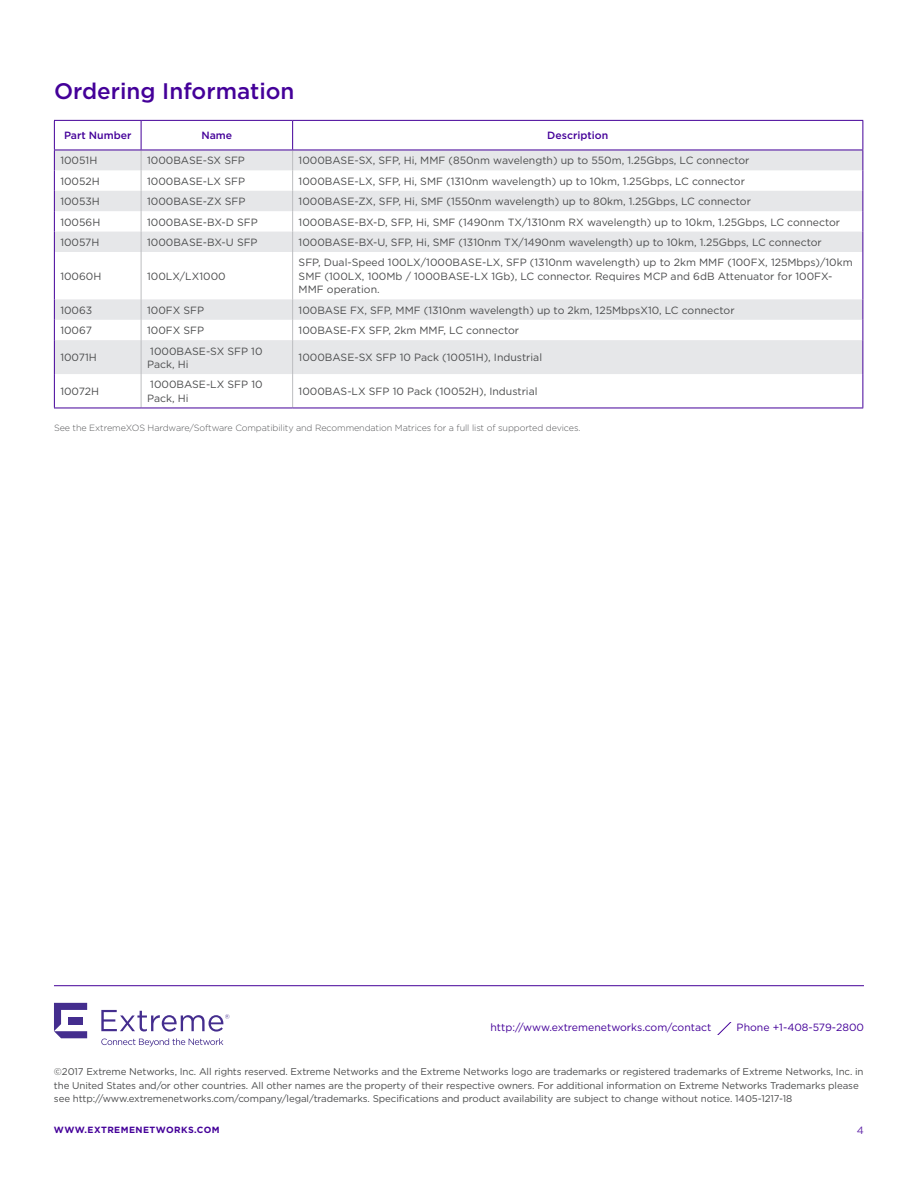
<style>
.page{position:relative;width:918px;height:1188px;background:#fff}
.page>*{position:absolute;margin:0;border:0;box-sizing:border-box;transform-origin:0 0}
.t1{font:500 22.5px "Gotham";color:#409}
.Table_Body_Copy_Left{font:10.5px/13.5px "Gotham";color:#4b4c4d}
.t2{font:10.5px "Gotham";color:#409}
.Table_-_Purple_Heade{font:500 10.5px "Gotham";color:#409}
.t3{font:10.5px "Gotham";color:#6026a8}
.t4{font:9.75px/13.5px "Gotham";letter-spacing:-.01em;color:#4b4c4d}
.t5{font:300 9px "Gotham";letter-spacing:-.01em;color:#57585a}
.t6{font:700 9px "Gotham";letter-spacing:.05em;color:#409}
</style>
<div class="page">
<hr style="left:54px;top:985px;width:810px;height:1px;background:#409">
<svg style="left:717px;top:1022px;width:15px;height:13px"></svg>
<svg style="left:54px;top:1003px;width:33px;height:35px"></svg>
<svg style="left:101px;top:1010px;width:128px;height:22px"></svg>
<svg style="left:101px;top:1038px;width:122px;height:8px"></svg>
<svg style="left:55px;top:151px;width:807px;height:223px;fill:#eaeaec"></svg>
<hr style="left:293px;top:120px;width:570px;height:1px;background:#409">
<hr style="left:54px;top:120px;width:87px;height:1px;background:#409">
<hr style="left:141px;top:252px;width:1px;height:47px;background:#bcbdc0">
<hr style="left:292px;top:252px;width:1px;height:47px;background:#bcbdc0">
<svg style="left:141px;top:299px;width:1px;height:41px"></svg>
<svg style="left:292px;top:299px;width:1px;height:41px"></svg>
<hr style="left:141px;top:340px;width:1px;height:34px;background:#bcbdc0">
<hr style="left:292px;top:340px;width:1px;height:34px;background:#bcbdc0">
<hr style="left:141px;top:374px;width:1px;height:34px;background:#bcbdc0">
<hr style="left:292px;top:374px;width:1px;height:34px;background:#bcbdc0">
<hr style="left:141px;top:120px;width:152px;height:1px;background:#409">
<svg style="left:141px;top:121px;width:1px;height:131px"></svg>
<svg style="left:292px;top:121px;width:1px;height:131px"></svg>
<hr style="left:54px;top:150px;width:87px;height:1px;background:#409">
<hr style="left:141px;top:150px;width:152px;height:1px;background:#409">
<hr style="left:293px;top:150px;width:570px;height:1px;background:#409">
<svg style="left:54px;top:121px;width:1px;height:131px"></svg>
<svg style="left:862px;top:121px;width:1px;height:131px"></svg>
<hr style="left:54px;top:252px;width:1px;height:47px;background:#409">
<hr style="left:862px;top:252px;width:1px;height:47px;background:#409">
<svg style="left:54px;top:299px;width:1px;height:41px"></svg>
<svg style="left:862px;top:299px;width:1px;height:41px"></svg>
<hr style="left:54px;top:340px;width:1px;height:34px;background:#409">
<hr style="left:862px;top:340px;width:1px;height:34px;background:#409">
<hr style="left:54px;top:374px;width:1px;height:34px;background:#409">
<hr style="left:862px;top:374px;width:1px;height:34px;background:#409">
<hr style="left:54px;top:408px;width:87px;height:1px;background:#409">
<hr style="left:141px;top:408px;width:152px;height:1px;background:#409">
<hr style="left:293px;top:408px;width:570px;height:1px;background:#409">
<h2 class="t1" style="left:54px;top:76px;width:242px">Ordering Information</h2>
<p class="Table_-_Purple_Heade" style="left:64px;top:129px;width:69px">Part Number</p>
<p class="Table_-_Purple_Heade" style="left:201px;top:129px;width:32px">Name</p>
<p class="Table_-_Purple_Heade" style="left:547px;top:129px;width:62px">Description</p>
<p class="Table_Body_Copy_Left" style="left:60px;top:154px;width:38px">10051H</p>
<p class="Table_Body_Copy_Left" style="left:147px;top:154px;width:99px">1000BASE-SX SFP</p>
<p class="Table_Body_Copy_Left" style="left:299px;top:154px;width:452px">1000BASE-SX, SFP, Hi, MMF (850nm wavelength) up to 550m, 1.25Gbps, LC connector</p>
<p class="Table_Body_Copy_Left" style="left:60px;top:174px;width:41px">10052H</p>
<p class="Table_Body_Copy_Left" style="left:147px;top:174px;width:99px">1000BASE-LX SFP</p>
<p class="Table_Body_Copy_Left" style="left:299px;top:174px;width:448px">1000BASE-LX, SFP, Hi, SMF (1310nm wavelength) up to 10km, 1.25Gbps, LC connector</p>
<p class="Table_Body_Copy_Left" style="left:60px;top:194px;width:41px">10053H</p>
<p class="Table_Body_Copy_Left" style="left:147px;top:194px;width:100px">1000BASE-ZX SFP</p>
<p class="Table_Body_Copy_Left" style="left:299px;top:194px;width:454px">1000BASE-ZX, SFP, Hi, SMF (1550nm wavelength) up to 80km, 1.25Gbps, LC connector</p>
<p class="Table_Body_Copy_Left" style="left:60px;top:215px;width:41px">10056H</p>
<p class="Table_Body_Copy_Left" style="left:147px;top:215px;width:112px">1000BASE-BX-D SFP</p>
<p class="Table_Body_Copy_Left" style="left:299px;top:215px;width:543px">1000BASE-BX-D, SFP, Hi, SMF (1490nm TX/1310nm RX wavelength) up to 10km, 1.25Gbps, LC connector</p>
<p class="Table_Body_Copy_Left" style="left:60px;top:235px;width:41px">10057H</p>
<p class="Table_Body_Copy_Left" style="left:147px;top:235px;width:112px">1000BASE-BX-U SFP</p>
<p class="Table_Body_Copy_Left" style="left:299px;top:235px;width:525px">1000BASE-BX-U, SFP, Hi, SMF (1310nm TX/1490nm wavelength) up to 10km, 1.25Gbps, LC connector</p>
<p class="Table_Body_Copy_Left" style="left:60px;top:269px;width:43px">10060H</p>
<p class="Table_Body_Copy_Left" style="left:147px;top:269px;width:80px">100LX/LX1000</p>
<p class="Table_Body_Copy_Left" style="left:299px;top:256px;width:556px">SFP, Dual-Speed 100LX/1000BASE-LX, SFP (1310nm wavelength) up to 2km MMF (100FX, 125Mbps)/10km<br>SMF (100LX, 100Mb / 1000BASE-LX 1Gb), LC connector. Requires MCP and 6dB Attenuator for 100FX-<br>MMF operation.</p>
<p class="Table_Body_Copy_Left" style="left:60px;top:303px;width:33px">10063</p>
<p class="Table_Body_Copy_Left" style="left:147px;top:303px;width:59px">100FX SFP</p>
<p class="Table_Body_Copy_Left" style="left:299px;top:303px;width:438px">100BASE FX, SFP, MMF (1310nm wavelength) up to 2km, 125MbpsX10, LC connector</p>
<p class="Table_Body_Copy_Left" style="left:60px;top:323px;width:33px">10067</p>
<p class="Table_Body_Copy_Left" style="left:147px;top:323px;width:59px">100FX SFP</p>
<p class="Table_Body_Copy_Left" style="left:299px;top:323px;width:222px">100BASE-FX SFP, 2km MMF, LC connector</p>
<p class="Table_Body_Copy_Left" style="left:60px;top:351px;width:38px">10071H</p>
<p class="Table_Body_Copy_Left" style="left:147px;top:344px;width:117px">1000BASE-SX SFP 10<br>Pack, Hi</p>
<p class="Table_Body_Copy_Left" style="left:299px;top:351px;width:245px">1000BASE-SX SFP 10 Pack (10051H), Industrial</p>
<p class="Table_Body_Copy_Left" style="left:60px;top:385px;width:40px">10072H</p>
<p class="Table_Body_Copy_Left" style="left:147px;top:378px;width:117px">1000BASE-LX SFP 10<br>Pack, Hi</p>
<p class="Table_Body_Copy_Left" style="left:299px;top:385px;width:240px">1000BAS-LX SFP 10 Pack (10052H), Industrial</p>
<p class="t5" style="left:54px;top:422px;width:528px">See the ExtremeXOS Hardware/Software Compatibility and Recommendation Matrices for a full list of supported devices.</p>
<p class="t2" style="left:490px;top:1021px;width:223px">http://www.extremenetworks.com/contact</p>
<p class="t2" style="left:737px;top:1021px;width:129px">Phone +1-408-579-2800</p>
<p class="t4" style="left:54px;top:1065px;width:811px">©2017 Extreme Networks, Inc. All rights reserved. Extreme Networks and the Extreme Networks logo are trademarks or registered trademarks of Extreme Networks, Inc. in the United States and/or other countries. All other names are the property of their respective owners. For additional information on Extreme Networks Trademarks please see http://www.extremenetworks.com/company/legal/trademarks. Specifications and product availability are subject to change without notice. 1405-1217-18</p>
<p class="t3" style="left:857px;top:1124px;width:9px">4</p>
<p class="t6" style="left:54px;top:1124px;width:167px">WWW.EXTREMENETWORKS.COM</p>
</div>
